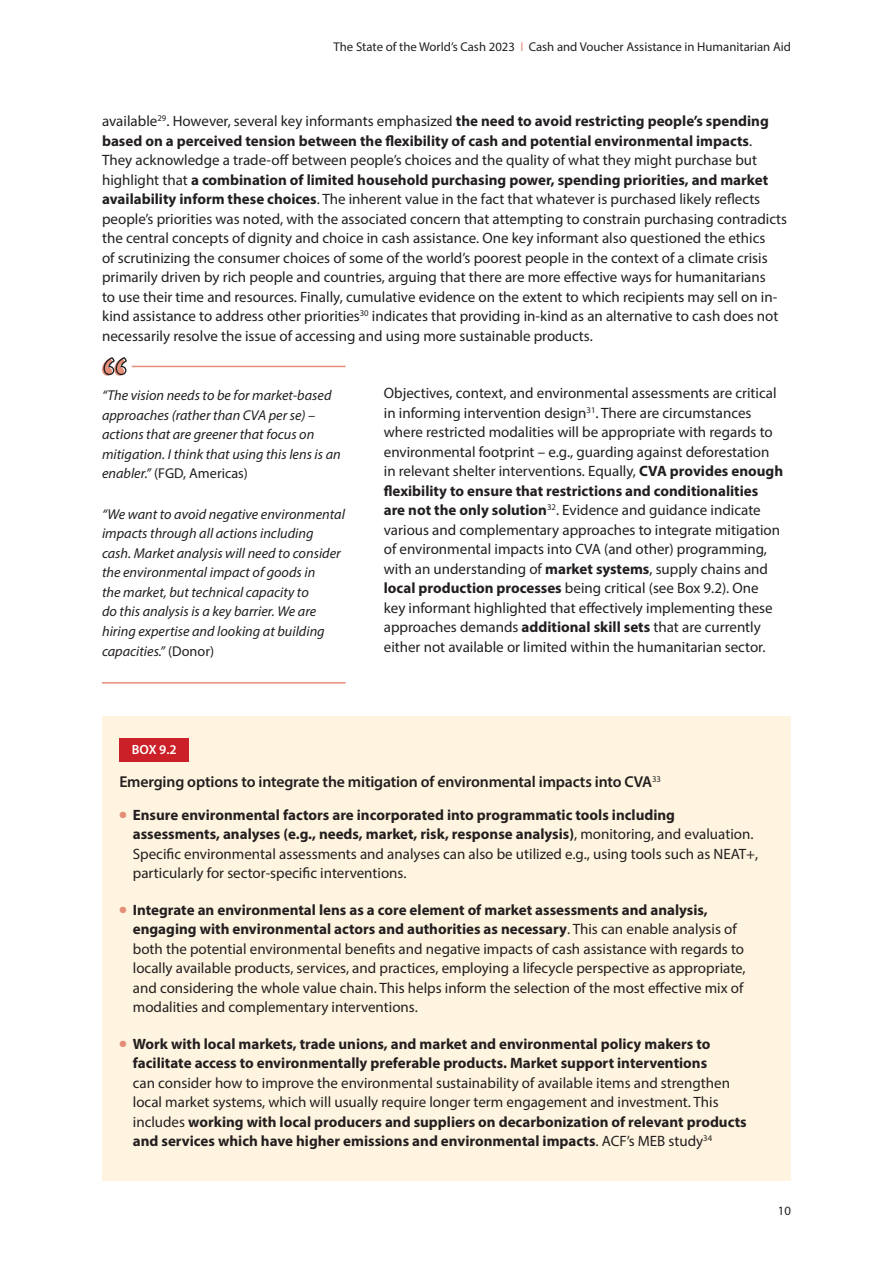
<style>
.page{position:relative;width:893px;height:1263px;background:#fff}
.page>*{position:absolute;margin:0;border:0;box-sizing:border-box;transform-origin:0 0}
.t1{font:600 15.75px "Myriad Pro";letter-spacing:-.01em;color:#231f20}
.t2{font:15px/19.5px "Myriad Pro";color:#231f20}
.t3{font:700 15px/19.5px "Myriad Pro";color:#231f20}
.t4{font:italic 14.25px/19.5px "Myriad Pro";color:#231f20}
.t5{font:600 13.35px "Myriad Pro";color:#fff}
.t6{font:12.75px "Myriad Pro";color:#231f20}
.s1{color:#e48e78}
.s2{font-weight:700}
.s3{font-style:normal}
.s4{font-weight:400}
</style>
<div class="page">
<svg style="left:102px;top:357px;width:25px;height:19px"></svg>
<hr style="left:132px;top:366px;width:214px;height:1px;background:#e48e78">
<hr style="left:102px;top:682px;width:244px;height:2px;background:#e48e78">
<div style="left:102px;top:716px;width:689px;height:465px;background:#fef4df"></div>
<div style="left:119px;top:738px;width:70px;height:23px;background:#cb2028"></div>
<p class="t6" style="left:334px;top:39px;width:459px">The State of the World’s Cash 2023 <span class="s1">I</span> Cash and Voucher Assistance in Humanitarian Aid</p>
<p class="t2" style="left:102px;top:111px;width:687px">available<sup>29</sup>. However, several key informants emphasized <span class="s2">the need to avoid restricting people’s spending based on a perceived tension between the flexibility of cash and potential environmental impacts</span>.<br>They acknowledge a trade-off between people’s choices and the quality of what they might purchase but highlight that <span class="s2">a combination of limited household purchasing power, spending priorities, and market availability inform these choices</span>. The inherent value in the fact that whatever is purchased likely reflects people’s priorities was noted, with the associated concern that attempting to constrain purchasing contradicts the central concepts of dignity and choice in cash assistance. One key informant also questioned the ethics<br>of scrutinizing the consumer choices of some of the world’s poorest people in the context of a climate crisis primarily driven by rich people and countries, arguing that there are more effective ways for humanitarians<br>to use their time and resources. Finally, cumulative evidence on the extent to which recipients may sell on in&shy;kind assistance to address other priorities<sup>30</sup> indicates that providing in-kind as an alternative to cash does not necessarily resolve the issue of accessing and using more sustainable products.</p>
<p class="t4" style="left:102px;top:385px;width:240px">“The vision needs to be for market-based approaches (rather than CVA per se) – actions that are greener that focus on mitigation. I think that using this lens is an enabler.” <span class="s3">(FGD, Americas)</span></p>
<p class="t4" style="left:102px;top:504px;width:244px">“We want to avoid negative environmental impacts through all actions including cash. Market analysis will need to consider the environmental impact of goods in<br>the market, but technical capacity to<br>do this analysis is a key barrier. We are hiring expertise and looking at building capacities.” <span class="s3">(Donor)</span></p>
<p class="t2" style="left:384px;top:383px;width:401px">Objectives, context, and environmental assessments are critical in informing intervention design<sup>31</sup>. There are circumstances where restricted modalities will be appropriate with regards to environmental footprint – e.g., guarding against deforestation in relevant shelter interventions. Equally, <span class="s2">CVA provides enough flexibility to ensure that restrictions and conditionalities are not the only solution</span><sup>32</sup>. Evidence and guidance indicate various and complementary approaches to integrate mitigation of environmental impacts into CVA (and other) programming, with an understanding of <span class="s2">market systems</span>, supply chains and <span class="s2">local production processes</span> being critical (see Box 9.2). One key informant highlighted that effectively implementing these approaches demands <span class="s2">additional skill sets</span> that are currently either not available or limited within the humanitarian sector.</p>
<p class="t5" style="left:132px;top:741px;width:46px">BOX 9.2</p>
<p class="t1" style="left:119px;top:772px;width:543px">Emerging options to integrate the mitigation of environmental impacts into CVA<sup>33</sup></p>
<p class="t2" style="left:133px;top:805px;width:627px;text-indent:-13px"><span class="s1">●</span> <span class="s2">Ensure environmental factors are incorporated into programmatic tools including assessments, analyses (e.g., needs, market, risk, response analysis)</span>, monitoring, and evaluation.<br>Specific environmental assessments and analyses can also be utilized e.g., using tools such as NEAT+, particularly for sector-specific interventions.</p>
<p class="t2" style="left:133px;top:900px;width:614px;text-indent:-13px"><span class="s1">●</span> <span class="s2">Integrate an environmental lens as a core element of market assessments and analysis, engaging with environmental actors and authorities as necessary</span>. This can enable analysis of both the potential environmental benefits and negative impacts of cash assistance with regards to locally available products, services, and practices, employing a lifecycle perspective as appropriate, and considering the whole value chain. This helps inform the selection of the most effective mix of modalities and complementary interventions.</p>
<p class="t3" style="left:133px;top:1033px;width:615px;text-indent:-13px"><span class="s1">●</span> Work with local markets, trade unions, and market and environmental policy makers to facilitate access to environmentally preferable products. Market support interventions<br><span class="s4">can consider how to improve the environmental sustainability of available items and strengthen local market systems, which will usually require longer term engagement and investment. This includes</span> working with local producers and suppliers on decarbonization of relevant products and services which have higher emissions and environmental impacts<span class="s4">. ACF’s MEB study</span><sup>34</sup></p>
<p class="t6" style="left:778px;top:1203px;width:15px">10</p>
</div>
